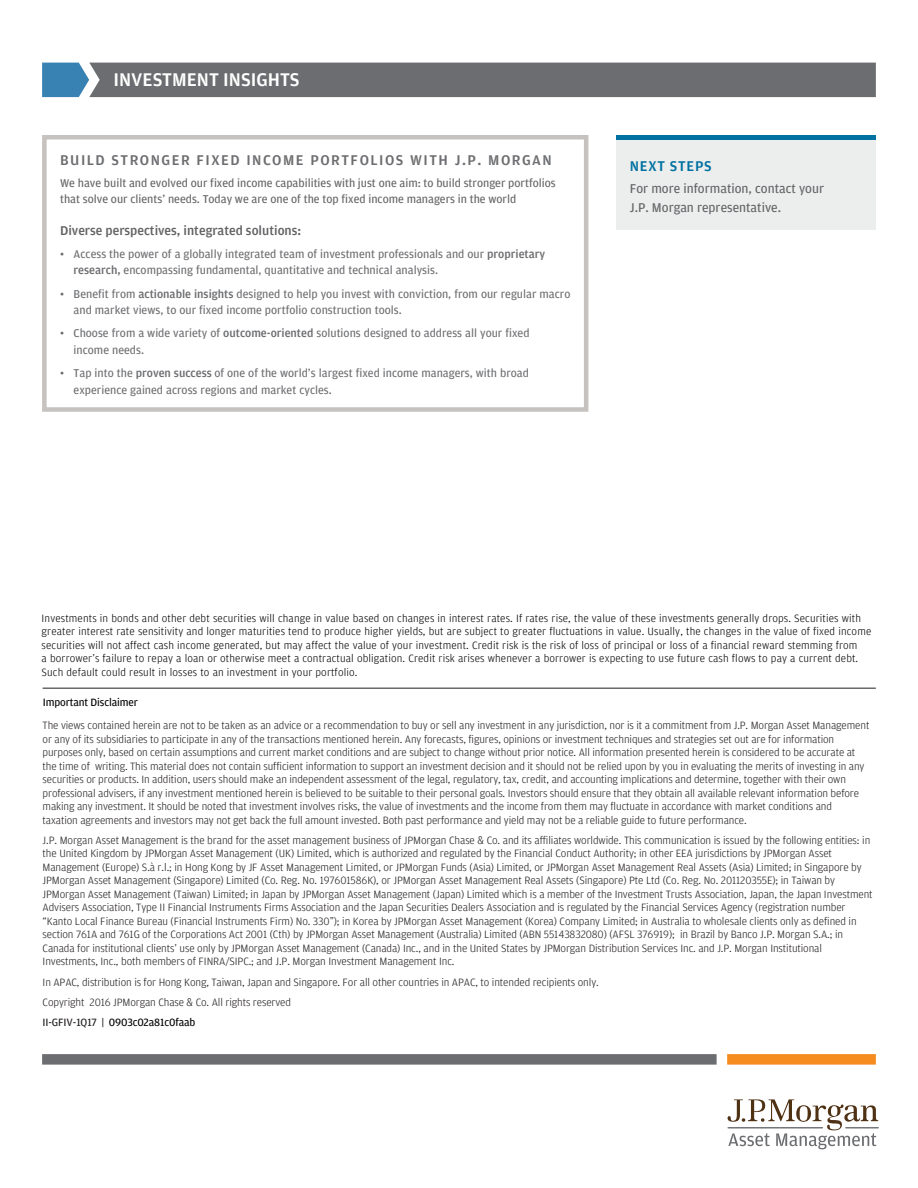
<style>
.page{position:relative;width:918px;height:1188px;background:#fff}
.page>*{position:absolute;margin:0;border:0;box-sizing:border-box;transform-origin:0 0}
.t1{font:500 19.5px "Amplitude";color:#fff}
.Sidebar_Title{font:500 15px "Amplitude";letter-spacing:.1em;color:#6c6d70}
.Next_Steps_Title{font:500 15px "Amplitude";letter-spacing:.05em;color:#0071a1}
.Next_Steps_Body_Copy{font:13.5px/18.8px "Amplitude";color:#636366}
.Sidebar_Body_Copy{font:500 13.5px "Amplitude";color:#636366}
.t2{font:12px/16.5px "Amplitude";color:#6c6d70}
.Sidebar_Body_Copy-2{font:12px/16.5px "Amplitude";color:#636366}
.Disclaimer{font:300 11.25px/13.5px "Amplitude";letter-spacing:-.01em;color:#231f20}
.t3{font:300 11.25px/13.5px "Amplitude";letter-spacing:.01em;color:#000}
.Product_Code_Number{font:11.25px "Amplitude";letter-spacing:-.01em;color:#000}
.s1{font-weight:500}
.s2{color:#231f20}
</style>
<div class="page">
<div style="left:42px;top:1054px;width:675px;height:11px;background:#6c6d70"></div>
<div style="left:727px;top:1054px;width:149px;height:11px;background:#f68b1f"></div>
<hr style="left:845px;top:1127px;width:34px;height:1px;background:#6c6d70">
<hr style="left:727px;top:1127px;width:96px;height:1px;background:#6c6d70">
<svg style="left:728px;top:1099px;width:150px;height:50px"></svg>
<div style="left:42px;top:63px;width:834px;height:34px;background:#6c6d70"></div>
<div style="left:42px;top:135px;width:546px;height:277px;border:4px solid #c5c2bf"></div>
<hr style="left:43px;top:688px;width:833px;height:1px;background:#231f20">
<div style="left:616px;top:139px;width:260px;height:90px;background:#eceded"></div>
<hr style="left:616px;top:135px;width:260px;height:4px;background:#0071a1">
<h1 class="t1" style="left:114px;top:67px;width:188px">INVESTMENT INSIGHTS</h1>
<p class="Sidebar_Title" style="left:60px;top:151px;width:493px">BUILD STRONGER FIXED INCOME PORTFOLIOS WITH J.P. MORGAN</p>
<p class="Sidebar_Body_Copy-2" style="left:60px;top:174px;width:497px">We have built and evolved our fixed income capabilities with just one aim: to build stronger portfolios that solve our clients’ needs. Today we are one of the top fixed income managers in the world</p>
<p class="Sidebar_Body_Copy" style="left:60px;top:222px;width:243px">Diverse perspectives, integrated solutions:</p>
<p class="t2" style="left:74px;top:245px;width:473px;text-indent:-14px">• Access the power of a globally integrated team of investment professionals and our <span class="s1">proprietary research,</span> encompassing fundamental, quantitative and technical analysis.</p>
<p class="t2" style="left:74px;top:285px;width:498px;text-indent:-14px">• Benefit from <span class="s1">actionable insights</span> designed to help you invest with conviction, from our regular macro and market views, to our fixed income portfolio construction tools.</p>
<p class="t2" style="left:74px;top:325px;width:458px;text-indent:-14px">• Choose from a wide variety of <span class="s1">outcome-oriented</span> solutions designed to address all your fixed income needs.</p>
<p class="t2" style="left:74px;top:365px;width:457px;text-indent:-14px">• Tap into the <span class="s1">proven success</span> of one of the world’s largest fixed income managers, with broad experience gained across regions and market cycles.</p>
<p class="Next_Steps_Title" style="left:630px;top:157px;width:84px">NEXT STEPS</p>
<p class="Next_Steps_Body_Copy" style="left:630px;top:179px;width:196px">For more information, contact your<br>J.P. Morgan representative.</p>
<p class="t3" style="left:42px;top:611px;width:831px">Investments in bonds and other debt securities will change in value based on changes in interest rates. If rates rise, the value of these investments generally drops. Securities with greater interest rate sensitivity and longer maturities tend to produce higher yields, but are subject to greater fluctuations in value. Usually, the changes in the value of fixed income securities will not affect cash income generated, but may affect the value of your investment. Credit risk is the risk of loss of principal or loss of a financial reward stemming from<br>a borrower’s failure to repay a loan or otherwise meet a contractual obligation. Credit risk arises whenever a borrower is expecting to use future cash flows to pay a current debt.<br>Such default could result in losses to an investment in your portfolio.</p>
<p class="Product_Code_Number" style="left:43px;top:695px;width:97px">Important Disclaimer</p>
<p class="Disclaimer" style="left:43px;top:718px;width:828px">The views contained herein are not to be taken as an advice or a recommendation to buy or sell any investment in any jurisdiction, nor is it a commitment from J.P. Morgan Asset Management or any of its subsidiaries to participate in any of the transactions mentioned herein. Any forecasts, figures, opinions or investment techniques and strategies set out are for information purposes only, based on certain assumptions and current market conditions and are subject to change without prior notice. All information presented herein is considered to be accurate at the time of writing. This material does not contain sufficient information to support an investment decision and it should not be relied upon by you in evaluating the merits of investing in any securities or products. In addition, users should make an independent assessment of the legal, regulatory, tax, credit, and accounting implications and determine, together with their own professional advisers, if any investment mentioned herein is believed to be suitable to their personal goals. Investors should ensure that they obtain all available relevant information before making any investment. It should be noted that investment involves risks, the value of investments and the income from them may fluctuate in accordance with market conditions and taxation agreements and investors may not get back the full amount invested. Both past performance and yield may not be a reliable guide to future performance.</p>
<p class="Disclaimer" style="left:43px;top:833px;width:832px">J.P. Morgan Asset Management is the brand for the asset management business of JPMorgan Chase &amp; Co. and its affiliates worldwide. This communication is issued by the following entities: in the United Kingdom by JPMorgan Asset Management (UK) Limited, which is authorized and regulated by the Financial Conduct Authority; in other EEA jurisdictions by JPMorgan Asset Management (Europe) S.à r.l.; in Hong Kong by JF Asset Management Limited, or JPMorgan Funds (Asia) Limited, or JPMorgan Asset Management Real Assets (Asia) Limited; in Singapore by JPMorgan Asset Management (Singapore) Limited (Co. Reg. No. 197601586K), or JPMorgan Asset Management Real Assets (Singapore) Pte Ltd (Co. Reg. No. 201120355E); in Taiwan by JPMorgan Asset Management (Taiwan) Limited; in Japan by JPMorgan Asset Management (Japan) Limited which is a member of the Investment Trusts Association, Japan, the Japan Investment Advisers Association, Type II Financial Instruments Firms Association and the Japan Securities Dealers Association and is regulated by the Financial Services Agency (registration number “Kanto Local Finance Bureau (Financial Instruments Firm) No. 330”); in Korea by JPMorgan Asset Management (Korea) Company Limited; in Australia to wholesale clients only as defined in section 761A and 761G of the Corporations Act 2001 (Cth) by JPMorgan Asset Management (Australia) Limited (ABN 55143832080) (AFSL 376919); in Brazil by Banco J.P. Morgan S.A.; in Canada for institutional clients’ use only by JPMorgan Asset Management (Canada) Inc., and in the United States by JPMorgan Distribution Services Inc. and J.P. Morgan Institutional Investments, Inc., both members of FINRA/SIPC.; and J.P. Morgan Investment Management Inc.</p>
<p class="Disclaimer" style="left:43px;top:975px;width:558px">In APAC, distribution is for Hong Kong, Taiwan, Japan and Singapore. For all other countries in APAC, to intended recipients only.</p>
<p class="Disclaimer" style="left:43px;top:995px;width:250px">Copyright 2016 JPMorgan Chase &amp; Co. All rights reserved</p>
<p class="Product_Code_Number" style="left:43px;top:1015px;width:154px"><span class="s2">II-GFIV-1Q17 |</span> 0903c02a81c0faab</p>
</div>
